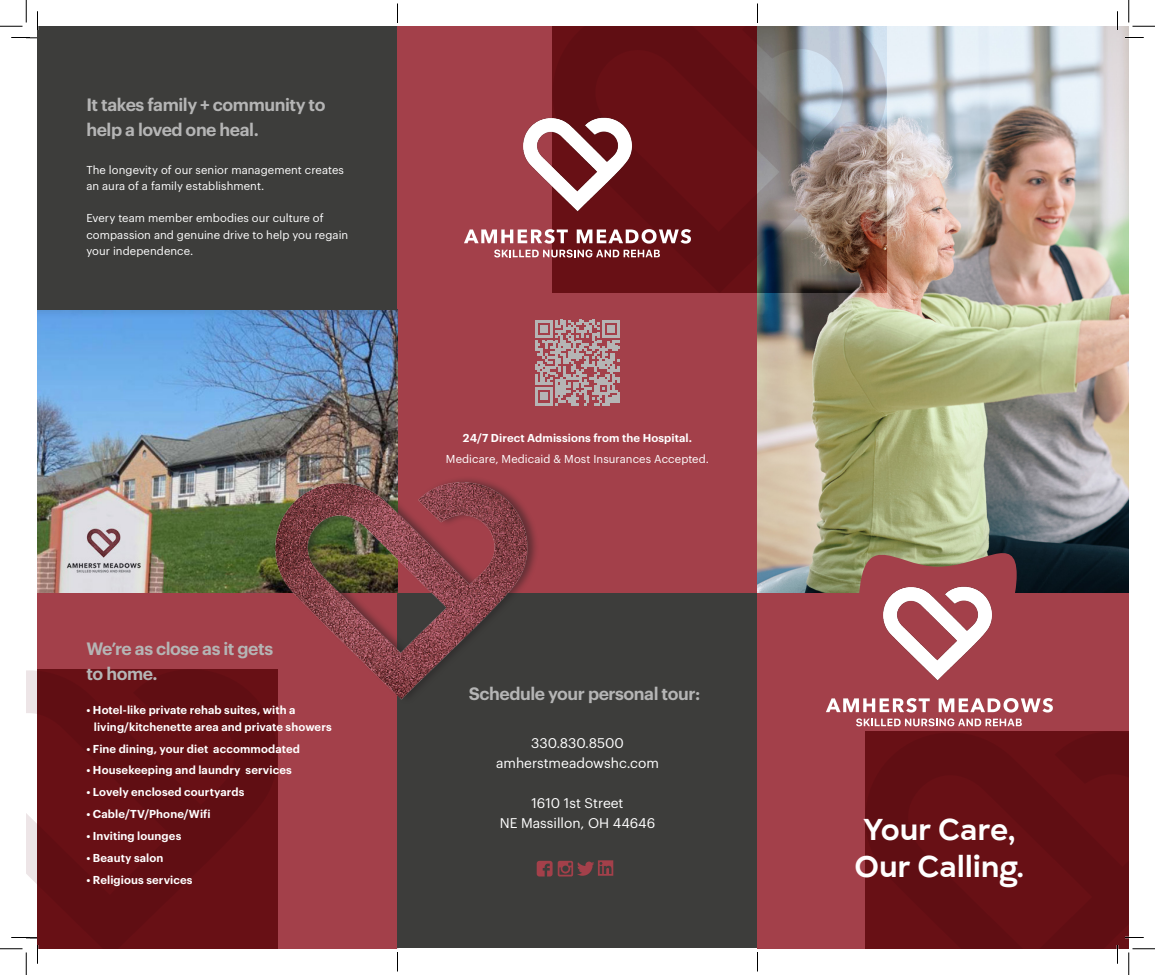
<style>
.page{position:relative;width:1155px;height:975px;background:#fff}
.page>*{position:absolute;margin:0;border:0;box-sizing:border-box;transform-origin:0 0}
.t1{font:700 30px "Gogh";letter-spacing:-.01em;color:#fff}
.t2{font:600 17.5px/25px "Graphik";letter-spacing:-.025em;color:#b5b5b5}
.t3{font:13.75px "Graphik";color:#fff}
.t4{font:600 11.25px/16.2px "Graphik";letter-spacing:.01em;color:#fff}
.t5{font:11.25px/16.2px "Graphik";letter-spacing:.005em;color:#fff}
</style>
<div class="page">
<div style="left:398px;top:573px;width:360px;height:375px;background:#3d3d3b"></div>
<div style="left:398px;top:26px;width:360px;height:567px;background:#a3404a"></div>
<img style="left:38px;top:310px;width:360px;height:283px">
<div style="left:38px;top:26px;width:360px;height:284px;background:#3d3d3b"></div>
<div style="left:38px;top:593px;width:360px;height:356px;background:#a3404a"></div>
<svg style="left:537px;top:860px;width:76px;height:17px"></svg>
<img style="left:758px;top:26px;width:371px;height:567px">
<div style="left:758px;top:593px;width:371px;height:356px;background:#a3404a"></div>
<img style="left:259px;top:473px;width:277px;height:243px">
<div style="left:866px;top:731px;width:263px;height:218px;background:#681015"></div>
<img style="left:553px;top:26px;width:333px;height:267px">
<div style="left:26px;top:669px;width:251px;height:280px;background:#681015"></div>
<svg style="left:826px;top:518px;width:227px;height:208px"></svg>
<img style="left:495px;top:58px;width:189px;height:213px">
<svg style="left:464px;top:229px;width:104px;height:15px"></svg>
<svg style="left:577px;top:229px;width:114px;height:15px;background:#ae8184"></svg>
<svg style="left:494px;top:250px;width:166px;height:7px"></svg>
<svg style="left:535px;top:320px;width:85px;height:85px"></svg>
<svg style="left:11px;top:37px;width:26px;height:2px"></svg>
<svg style="left:1125px;top:37px;width:19px;height:2px"></svg>
<svg style="left:11px;top:937px;width:26px;height:2px"></svg>
<svg style="left:1125px;top:937px;width:19px;height:2px"></svg>
<svg style="left:37px;top:11px;width:1px;height:19px"></svg>
<svg style="left:37px;top:945px;width:1px;height:19px"></svg>
<svg style="left:1117px;top:11px;width:2px;height:20px"></svg>
<svg style="left:1117px;top:945px;width:2px;height:19px"></svg>
<svg style="left:0;top:0;width:27px;height:27px"></svg>
<svg style="left:0;top:949px;width:27px;height:26px"></svg>
<svg style="left:1129px;top:0;width:26px;height:27px"></svg>
<svg style="left:1129px;top:949px;width:26px;height:26px"></svg>
<svg style="left:397px;top:4px;width:1px;height:26px"></svg>
<svg style="left:397px;top:943px;width:2px;height:28px"></svg>
<svg style="left:757px;top:4px;width:2px;height:26px"></svg>
<svg style="left:757px;top:943px;width:1px;height:28px"></svg>
<p class="t2" style="left:86px;top:91px;width:241px">It takes family + community to help a loved one heal.</p>
<p class="t5" style="left:86px;top:161px;width:259px">The longevity of our senior management creates an aura of a family establishment.</p>
<p class="t5" style="left:86px;top:209px;width:263px">Every team member embodies our culture of compassion and genuine drive to help you regain your independence.</p>
<p class="t2" style="left:86px;top:635px;width:188px">We’re as close as it gets to home.</p>
<p class="t4" style="left:94px;top:701px;width:239px;text-indent:-7px">• Hotel-like private rehab suites, with a living/kitchenette area and private showers</p>
<p class="t4" style="left:86px;top:739px;width:215px">• Fine dining, your diet accommodated</p>
<p class="t4" style="left:86px;top:761px;width:207px">• Housekeeping and laundry services</p>
<p class="t4" style="left:86px;top:783px;width:160px">• Lovely enclosed courtyards</p>
<p class="t4" style="left:86px;top:805px;width:126px">• Cable/TV/Phone/Wifi</p>
<p class="t4" style="left:86px;top:827px;width:96px">• Inviting lounges</p>
<p class="t4" style="left:86px;top:849px;width:79px">• Beauty salon</p>
<p class="t4" style="left:86px;top:871px;width:108px">• Religious services</p>
<p class="t4" style="left:463px;top:429px;width:231px">24/7 Direct Admissions from the Hospital.</p>
<p class="t5" style="left:446px;top:450px;width:265px">Medicare, Medicaid &amp; Most Insurances Accepted.</p>
<p class="t2" style="left:469px;top:680px;width:233px">Schedule your personal tour:</p>
<p class="t3" style="left:531px;top:732px;width:94px">330.830.8500</p>
<p class="t3" style="left:496px;top:752px;width:164px">amherstmeadowshc.com</p>
<p class="t3" style="left:531px;top:792px;width:94px">1610 1st Street</p>
<p class="t3" style="left:500px;top:812px;width:157px">NE Massillon, OH 44646</p>
<p class="t1" style="left:863px;top:810px;width:154px">Your Care,</p>
<p class="t1" style="left:855px;top:848px;width:171px">Our Calling.</p>
</div>
